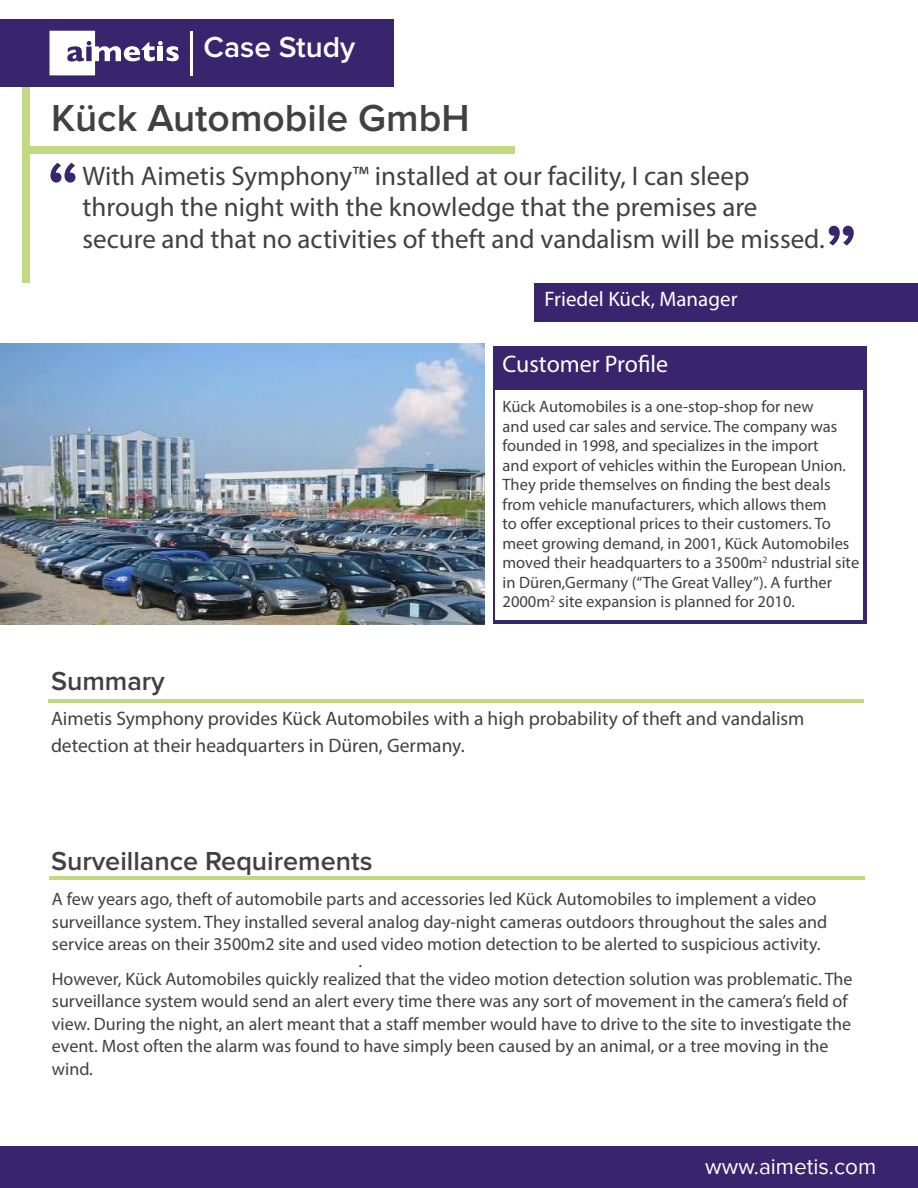
<style>
.page{position:relative;width:918px;height:1188px;background:#fff}
.page>*{position:absolute;margin:0;border:0;box-sizing:border-box;transform-origin:0 0}
.t1{font:600 75.75px "Proxima Nova";color:#38256d}
.t2{font:600 39px "Proxima Nova";color:#414141}
.t3{font:600 30px "Proxima Nova";color:#fff}
.t4{font:27px/31.5px "Myriad Pro";color:#414141}
.t5{font:600 27px "Proxima Nova";color:#414141}
.t6{font:24px "Myriad Pro";color:#fff}
.t7{font:22.5px "Proxima Nova";color:#fff}
.t8{font:21px "Myriad Pro";color:#fff}
.t9{font:19.5px/27px "Myriad Pro";color:#414141}
.t10{font:18px/22.5px "Myriad Pro";color:#414141}
.t11{font:18px "Myriad Pro";color:#404040}
.t12{font:16.5px/19.5px "Myriad Pro";color:#414141}
</style>
<div class="page">
<div style="left:535px;top:283px;width:383px;height:39px;background:#38256d"></div>
<div style="left:0;top:1146px;width:918px;height:42px;background:#38256d"></div>
<div style="left:493px;top:346px;width:374px;height:278px;background:#38256d"></div>
<div style="left:496px;top:390px;width:367px;height:230px;background:#fff"></div>
<div style="left:22px;top:85px;width:7px;height:198px;background:#c1d981"></div>
<div style="left:0;top:19px;width:394px;height:67px;background:#38256d"></div>
<div style="left:29px;top:147px;width:486px;height:7px;background:#c1d981"></div>
<svg style="left:50px;top:31px;width:129px;height:44px"></svg>
<hr style="left:190px;top:31px;width:3px;height:44px;background:#fff">
<hr style="left:48px;top:699px;width:815px;height:3px;background:#c1d981">
<hr style="left:49px;top:876px;width:815px;height:4px;background:#c1d981">
<img style="left:0;top:343px;width:484px;height:281px">
<h3 class="t3" style="left:204px;top:31px;width:153px">Case Study</h3>
<h2 class="t2" style="left:51px;top:96px;width:420px">Kück Automobile GmbH</h2>
<h3 class="t4" style="left:83px;top:159px;width:744px">With Aimetis Symphony™ installed at our facility, I can sleep through the night with the knowledge that the premises are secure and that no activities of theft and vandalism will be missed.</h3>
<h1 class="t1" style="left:47px;top:146px;width:34px">“</h1>
<h1 class="t1" style="left:857px;top:262px;width:34px;rotate:-180deg">“</h1>
<p class="t8" style="left:544px;top:286px;width:195px">Friedel Kück, Manager</p>
<h3 class="t6" style="left:503px;top:350px;width:167px">Customer Profile</h3>
<h3 class="t5" style="left:51px;top:666px;width:115px">Summary</h3>
<p class="t12" style="left:503px;top:397px;width:358px">Kück Automobiles is a one-stop-shop for new<br>and used car sales and service. The company was founded in 1998, and specializes in the import<br>and export of vehicles within the European Union.<br>They pride themselves on finding the best deals from vehicle manufacturers, which allows them<br>to offer exceptional prices to their customers. To meet growing demand, in 2001, Kück Automobiles moved their headquarters to a 3500m<sup>2</sup> ndustrial site in Düren,Germany (“The Great Valley”). A further 2000m<sup>2</sup> site expansion is planned for 2010.</p>
<p class="t9" style="left:51px;top:704px;width:755px">Aimetis Symphony provides Kück Automobiles with a high probability of theft and vandalism detection at their headquarters in Düren, Germany.</p>
<h3 class="t5" style="left:51px;top:846px;width:323px">Surveillance Requirements</h3>
<p class="t10" style="left:52px;top:888px;width:777px">A few years ago, theft of automobile parts and accessories led Kück Automobiles to implement a video surveillance system. They installed several analog day-night cameras outdoors throughout the sales and service areas on their 3500m2 site and used video motion detection to be alerted to suspicious activity.</p>
<p class="t10" style="left:52px;top:967px;width:802px">However, Kück Automobiles quickly realized that the video motion detection solution was problematic. The surveillance system would send an alert every time there was any sort of movement in the camera’s field of view. During the night, an alert meant that a staff member would have to drive to the site to investigate the event. Most often the alarm was found to have simply been caused by an animal, or a tree moving in the wind.</p>
<p class="t11" style="left:359px;top:950px;width:5px">.</p>
<p class="t7" style="left:705px;top:1153px;width:172px">www.aimetis.com</p>
</div>
